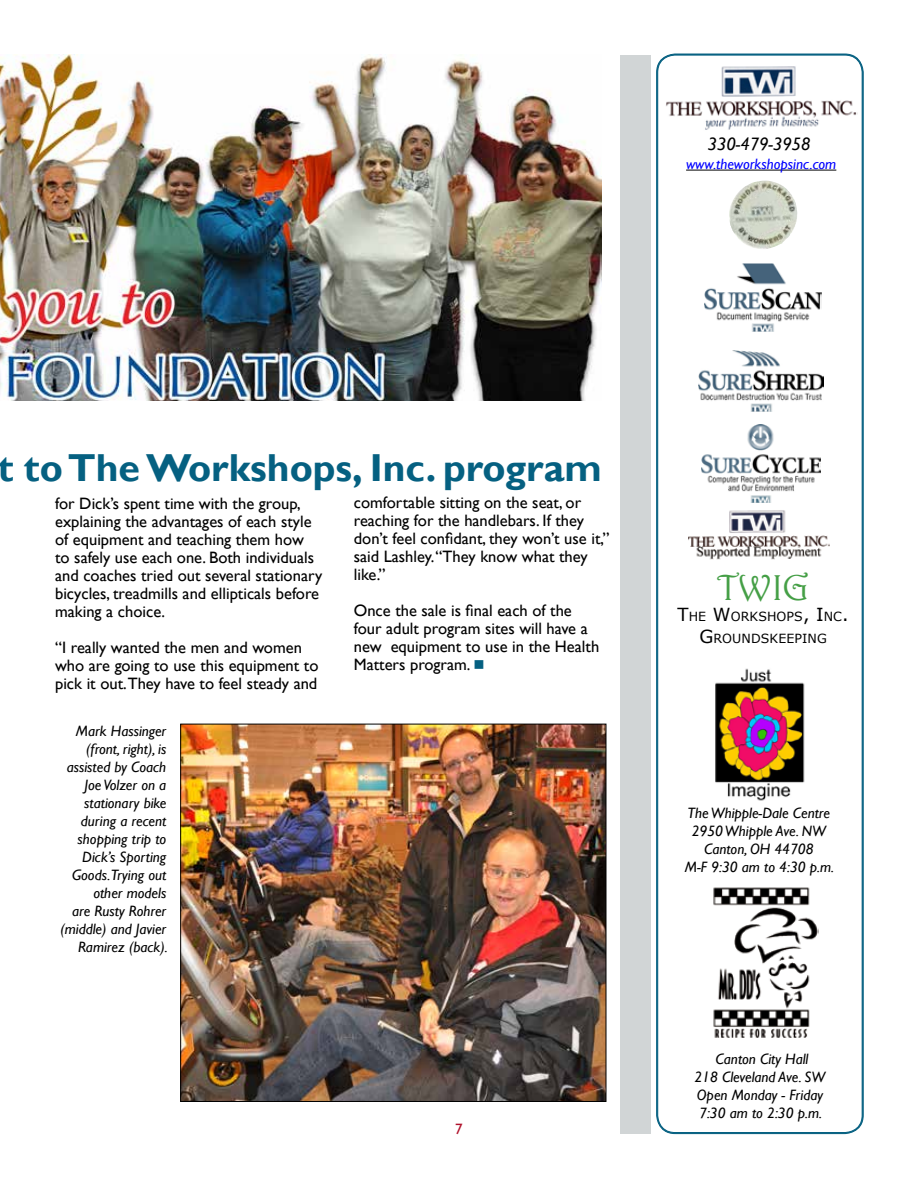
<style>
.page{position:relative;width:918px;height:1188px;background:#fff}
.page>*{position:absolute;margin:0;border:0;box-sizing:border-box;transform-origin:0 0}
.t1{font:700 39px "Gill Sans";color:#056081}
.t2{font:36px "Harrington";color:#459f46;scale:1.1 1}
.t3{font:italic 18px "Gill Sans";color:#000}
.t4{font:16.5px/18px "Gill Sans";color:#000}
.t5{font:italic 15px/18px "Gill Sans";color:#000;text-align:center}
.t6{font:italic 15px "Gill Sans";color:#00f}
.t7{font:15px "Gill Sans";color:#b0122c}
.t8{font:12.6px/21.6px "Verdana";letter-spacing:.005em;color:#000;text-align:center}
.s1{color:#056081}
.s2{font-size:18px}
</style>
<div class="page">
<div style="left:620px;top:55px;width:31px;height:1079px;background:#d1d5d6"></div>
<div style="left:658px;top:55px;width:204px;height:1078px;border:1px solid #056081;border-radius:17px"></div>
<img style="left:715px;top:668px;width:90px;height:133px">
<img style="left:704px;top:264px;width:118px;height:68px">
<img style="left:698px;top:350px;width:126px;height:61px">
<img style="left:713px;top:887px;width:106px;height:151px">
<img style="left:666px;top:66px;width:192px;height:64px">
<img style="left:689px;top:510px;width:141px;height:50px">
<hr style="left:686px;top:170px;width:150px;height:1px;background:#000">
<img style="left:729px;top:181px;width:68px;height:68px">
<img style="left:702px;top:425px;width:119px;height:78px">
<img style="left:0;top:54px;width:602px;height:346px">
<img style="left:182px;top:726px;width:422px;height:374px">
<p class="t3" style="left:708px;top:133px;width:104px">330-479-3958</p>
<p class="t6" style="left:686px;top:155px;width:152px">www.theworkshopsinc.com</p>
<h1 class="t1" style="left:-3px;top:445px;width:606px">t to The Workshops, Inc. program</h1>
<p class="t4" style="left:55px;top:494px;width:269px">for Dick’s spent time with the group, explaining the advantages of each style of equipment and teaching them how to safely use each one. Both individuals and coaches tried out several stationary bicycles, treadmills and ellipticals before making a choice.</p>
<p class="t4" style="left:55px;top:638px;width:265px">“I really wanted the men and women who are going to use this equipment to pick it out.They have to feel steady and</p>
<p class="t5" style="left:60px;top:722px;width:109px;text-align:right">Mark Hassinger (front, right), is assisted by Coach<br>Joe Volzer on a stationary bike during a recent shopping trip to<br>Dick’s Sporting<br>Goods.Trying out other models<br>are Rusty Rohrer (middle) and Javier<br>Ramirez (back).</p>
<p class="t4" style="left:354px;top:494px;width:257px">comfortable sitting on the seat, or reaching for the handlebars. If they don’t feel confidant, they won’t use it,” said Lashley. “They know what they like.”</p>
<p class="t4" style="left:354px;top:602px;width:247px">Once the sale is final each of the four adult program sites will have a new equipment to use in the Health<br>Matters program. <span class="s1">■</span></p>
<p class="t7" style="left:455px;top:1120px;width:9px">7</p>
<h2 class="t2" style="left:717px;top:566px;width:86px">TWIG</h2>
<p class="t8" style="left:678px;top:605px;width:173px"><span class="s2">T</span>HE <span class="s2">W</span>ORKSHOPS<span class="s2">, I</span>NC<span class="s2">.<br>G</span>ROUNDSKEEPING</p>
<p class="t5" style="left:685px;top:804px;width:151px">The Whipple-Dale Centre<br>2950 Whipple Ave. NW<br>Canton, OH 44708<br>M-F 9:30 am to 4:30 p.m.</p>
<p class="t5" style="left:695px;top:1050px;width:132px">Canton City Hall<br>218 Cleveland Ave. SW<br>Open Monday - Friday<br>7:30 am to 2:30 p.m.</p>
</div>
